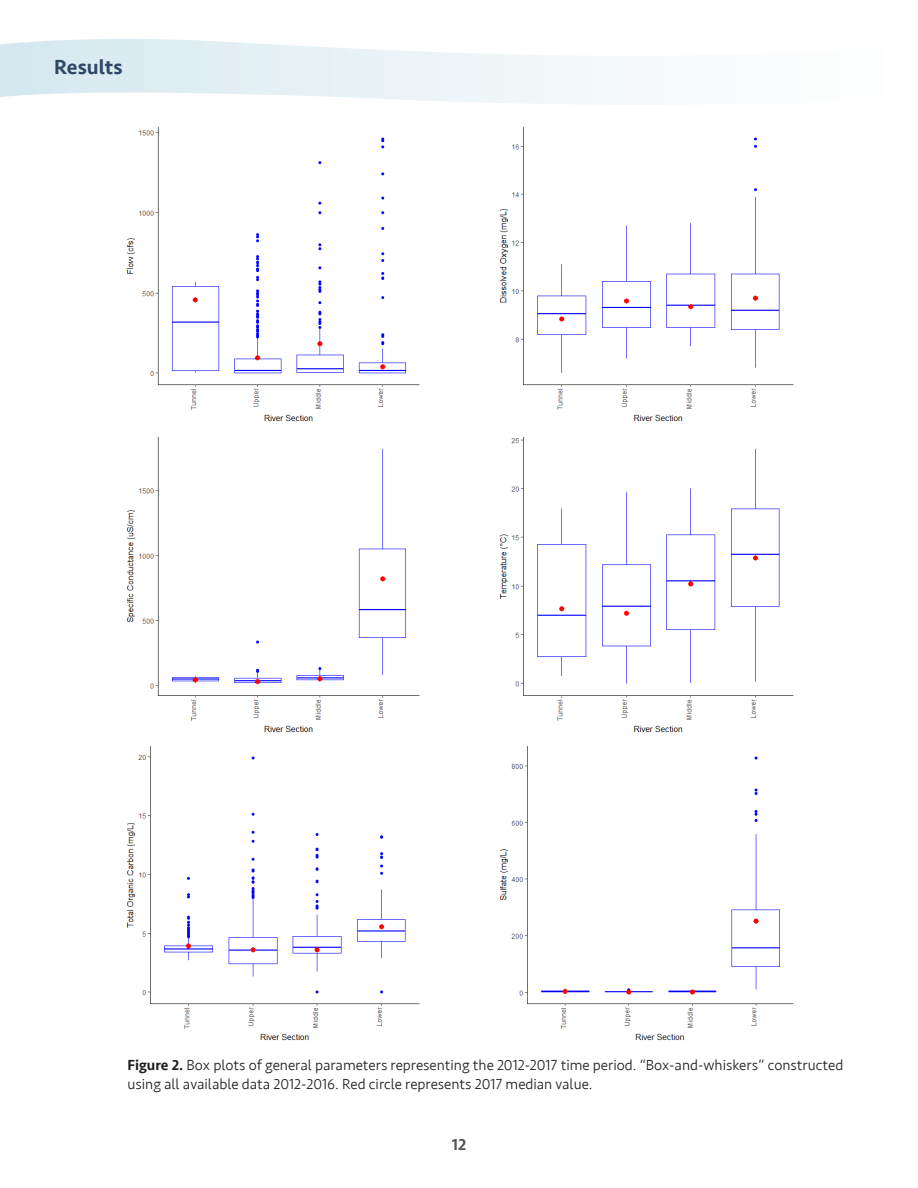
<style>
.page{position:relative;width:918px;height:1188px;background:#fff}
.page>*{position:absolute;margin:0;border:0;box-sizing:border-box;transform-origin:0 0}
.t1{font:500 21px "Seravek";color:#2f4868}
.t2{font:500 16.5px "Seravek";color:#57585a}
.t3{font:300 15px/18.8px "Seravek";color:#231f20}
.s1{font-weight:500}
</style>
<div class="page">
<svg style="left:0;top:39px;width:624px;height:65px"></svg>
<img style="left:126px;top:127px;width:294px;height:295px">
<img style="left:126px;top:437px;width:294px;height:296px">
<img style="left:126px;top:746px;width:294px;height:295px">
<img style="left:499px;top:127px;width:295px;height:295px">
<img style="left:499px;top:437px;width:295px;height:296px">
<img style="left:499px;top:746px;width:295px;height:295px">
<h1 class="t1" style="left:54px;top:54px;width:70px">Results</h1>
<p class="t3" style="left:127px;top:1056px;width:717px"><span class="s1">Figure 2.</span> Box plots of general parameters representing the 2012-2017 time period. “Box-and-whiskers” constructed using all available data 2012-2016. Red circle represents 2017 median value.</p>
<p class="t2" style="left:452px;top:1134px;width:16px">12</p>
</div>
